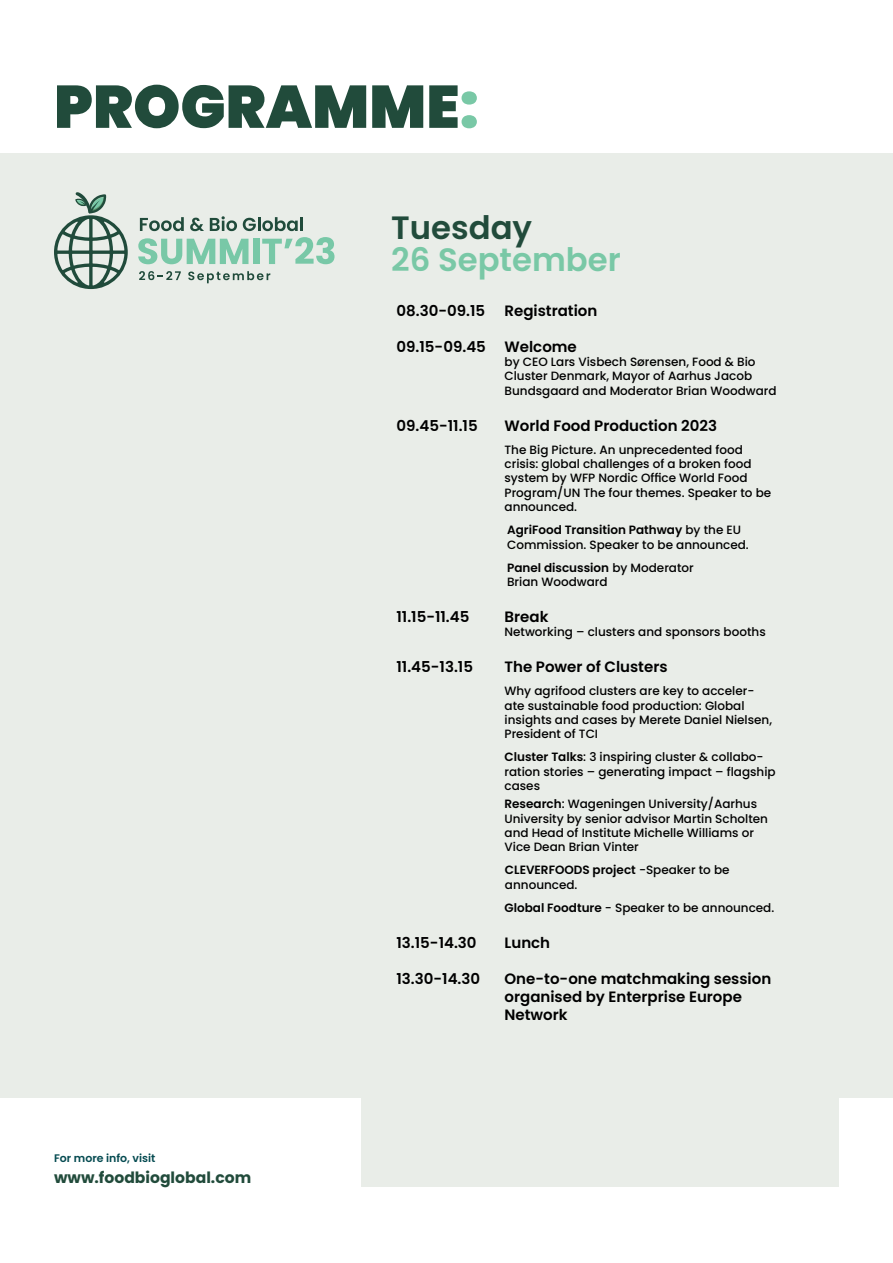
<style>
.page{position:relative;width:893px;height:1263px;background:#fff}
.page>*{position:absolute;margin:0;border:0;box-sizing:border-box;transform-origin:0 0}
.t1{font:900 60px "Poppins";color:#214b3b}
.t2{font:600 32.25px "Poppins";color:#79c8a6}
.t3{font:600 32.25px "Poppins";color:#214b3b}
.t4{font:700 15.6px "Poppins";color:#214b3b}
.t5{font:600 15px/18px "Poppins";color:#000}
.t6{font:500 12px/14.4px "Poppins";color:#000}
.t7{font:600 10.95px "Poppins";color:#044a50}
.s1{color:#79c8a6}
.s2{color:#fff}
.s3{font-weight:600}
</style>
<div class="page">
<div style="left:0;top:154px;width:893px;height:944px;background:#e9ede8"></div>
<div style="left:361px;top:300px;width:478px;height:886px;background:#e9ede8"></div>
<svg style="left:140px;top:217px;width:44px;height:14px"></svg>
<svg style="left:190px;top:218px;width:14px;height:13px"></svg>
<svg style="left:210px;top:216px;width:27px;height:15px"></svg>
<svg style="left:243px;top:217px;width:55px;height:14px"></svg>
<hr style="left:300px;top:217px;width:3px;height:14px;background:#204b3b">
<svg style="left:138px;top:238px;width:110px;height:26px"></svg>
<div style="left:253px;top:239px;width:6px;height:25px;background:#78c8a7"></div>
<svg style="left:262px;top:237px;width:72px;height:27px"></svg>
<svg style="left:139px;top:271px;width:42px;height:9px"></svg>
<svg style="left:188px;top:271px;width:82px;height:12px"></svg>
<svg style="left:54px;top:192px;width:74px;height:97px"></svg>
<h1 class="t1" style="left:54px;top:72px;width:426px">PROGRAMME<span class="s1">:</span></h1>
<h2 class="t3" style="left:391px;top:209px;width:142px">Tuesday</h2>
<h2 class="t2" style="left:391px;top:241px;width:231px">26 September</h2>
<p class="t7" style="left:54px;top:1151px;width:113px">For more info, visit<span class="s2">it:</span></p>
<h3 class="t4" style="left:54px;top:1169px;width:199px">www.foodbioglobal.com</h3>
<p class="t5" style="left:396px;top:301px;width:90px">08.30-09.15</p>
<p class="t5" style="left:504px;top:301px;width:94px">Registration</p>
<p class="t5" style="left:396px;top:337px;width:182px">09.15-09.45 Welcome</p>
<p class="t6" style="left:504px;top:355px;width:274px">by CEO Lars Visbech Sørensen, Food &amp; Bio<br>Cluster Denmark, Mayor of Aarhus Jacob<br>Bundsgaard and Moderator Brian Woodward</p>
<p class="t5" style="left:396px;top:417px;width:83px">09.45-11.15</p>
<p class="t5" style="left:504px;top:417px;width:214px">World Food Production 2023</p>
<p class="t6" style="left:504px;top:442px;width:268px">The Big Picture. An unprecedented food crisis: global challenges of a broken food system by WFP Nordic Office World Food Program/UN The four themes. Speaker to be announced.</p>
<p class="t6" style="left:507px;top:523px;width:243px"><span class="s3">AgriFood Transition Pathway</span> by the EU<br>Commission. Speaker to be announced.</p>
<p class="t6" style="left:507px;top:560px;width:188px"><span class="s3">Panel discussion</span> by Moderator<br>Brian Woodward</p>
<p class="t5" style="left:396px;top:608px;width:74px">11.15-11.45</p>
<p class="t5" style="left:504px;top:608px;width:45px">Break</p>
<p class="t6" style="left:504px;top:625px;width:263px">Networking – clusters and sponsors booths</p>
<p class="t5" style="left:396px;top:658px;width:78px">11.45-13.15</p>
<p class="t5" style="left:504px;top:658px;width:165px">The Power of Clusters</p>
<p class="t6" style="left:504px;top:684px;width:269px">Why agrifood clusters are key to acceler&shy;ate sustainable food production: Global insights and cases by Merete Daniel Nielsen, President of TCI</p>
<p class="t6" style="left:504px;top:750px;width:273px"><span class="s3">Cluster Talks</span>: 3 inspiring cluster &amp; collabo&shy;ration stories – generating impact – flagship cases</p>
<p class="t6" style="left:504px;top:797px;width:265px"><span class="s3">Research</span>: Wageningen University/Aarhus University by senior advisor Martin Scholten and Head of Institute Michelle Williams or Vice Dean Brian Vinter</p>
<p class="t6" style="left:505px;top:863px;width:226px"><span class="s3">CLEVERFOODS project</span> -Speaker to be announced.</p>
<p class="t6" style="left:504px;top:900px;width:271px"><span class="s3">Global Foodture</span> - Speaker to be announced.</p>
<p class="t5" style="left:396px;top:933px;width:82px">13.15-14.30</p>
<p class="t5" style="left:504px;top:933px;width:47px">Lunch</p>
<p class="t5" style="left:396px;top:969px;width:85px">13.30-14.30</p>
<p class="t5" style="left:504px;top:969px;width:268px">One-to-one matchmaking session organised by Enterprise Europe<br>Network</p>
</div>
